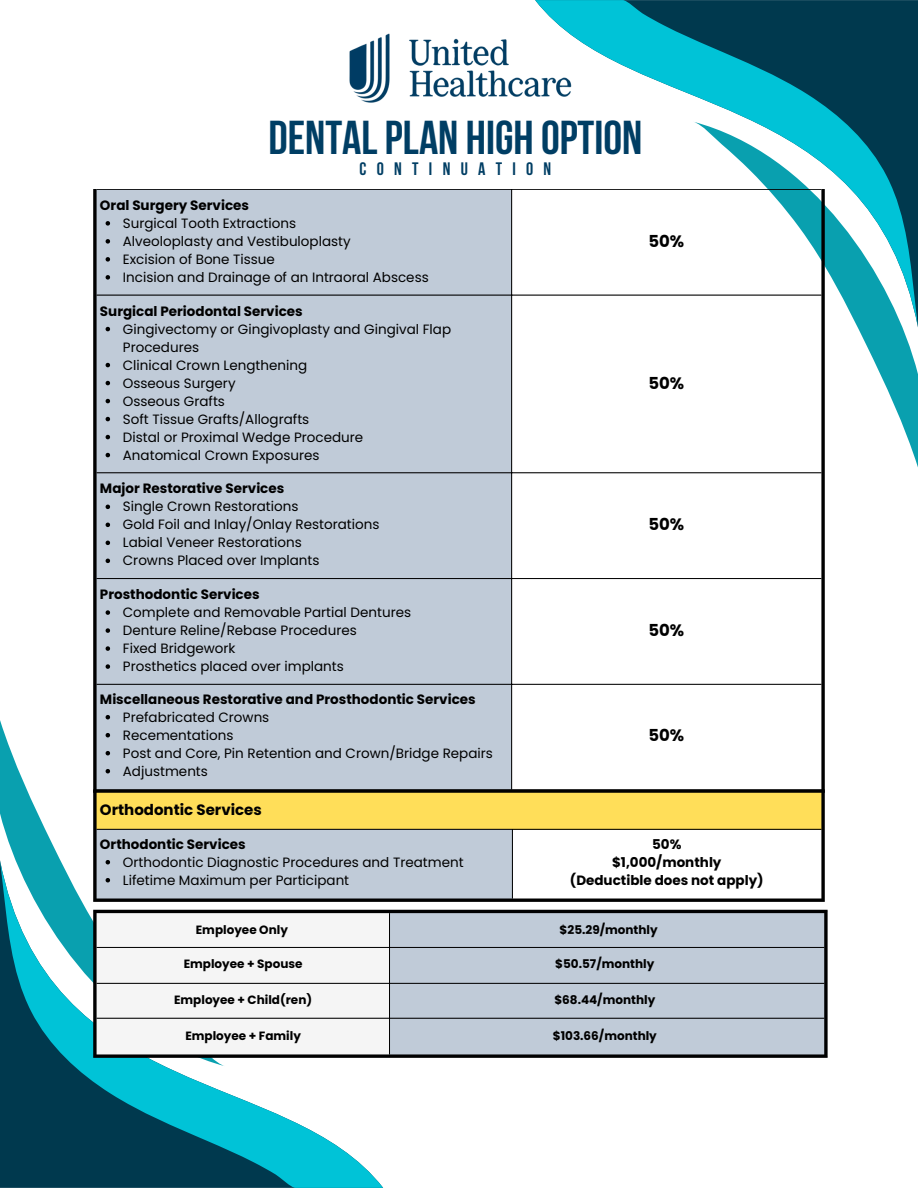
<style>
.page{position:relative;width:918px;height:1188px;background:#fff}
.page>*{position:absolute;margin:0;border:0;box-sizing:border-box;transform-origin:0 0}
.t1{font:700 47.4px "Bebas Neue";color:#003e64}
.t2{font:700 18px "Bebas Neue";letter-spacing:.57em;color:#003e64}
.t3{font:700 16.5px "Poppins";color:#000}
.t4{font:700 15px "Poppins";color:#000}
.t5{font:13.5px/18px "Poppins";color:#000}
.t6{font:700 13.5px "Poppins";color:#000}
.t7{font:700 12px "Poppins";color:#000}
</style>
<div class="page">
<svg style="left:535px;top:0;width:383px;height:295px"></svg>
<svg style="left:693px;top:122px;width:225px;height:345px"></svg>
<svg style="left:0;top:909px;width:383px;height:279px"></svg>
<svg style="left:0;top:720px;width:225px;height:346px"></svg>
<img style="left:349px;top:21px;width:234px;height:94px">
<div style="left:97px;top:190px;width:414px;height:599px;background:#c0cbd8"></div>
<svg style="left:106px;top:221px;width:4px;height:5px"></svg>
<svg style="left:106px;top:239px;width:4px;height:5px"></svg>
<svg style="left:106px;top:257px;width:4px;height:5px"></svg>
<svg style="left:106px;top:275px;width:4px;height:5px"></svg>
<svg style="left:106px;top:327px;width:4px;height:4px"></svg>
<svg style="left:106px;top:363px;width:4px;height:4px"></svg>
<svg style="left:106px;top:381px;width:4px;height:4px"></svg>
<svg style="left:106px;top:399px;width:4px;height:4px"></svg>
<svg style="left:106px;top:417px;width:4px;height:4px"></svg>
<svg style="left:106px;top:435px;width:4px;height:4px"></svg>
<svg style="left:106px;top:453px;width:4px;height:4px"></svg>
<svg style="left:106px;top:505px;width:4px;height:4px"></svg>
<svg style="left:106px;top:523px;width:4px;height:4px"></svg>
<svg style="left:106px;top:541px;width:4px;height:4px"></svg>
<svg style="left:106px;top:559px;width:4px;height:4px"></svg>
<svg style="left:106px;top:610px;width:4px;height:5px"></svg>
<svg style="left:106px;top:628px;width:4px;height:5px"></svg>
<svg style="left:106px;top:646px;width:4px;height:5px"></svg>
<svg style="left:106px;top:664px;width:4px;height:5px"></svg>
<svg style="left:106px;top:715px;width:4px;height:4px"></svg>
<svg style="left:106px;top:733px;width:4px;height:4px"></svg>
<svg style="left:106px;top:751px;width:4px;height:4px"></svg>
<svg style="left:106px;top:769px;width:4px;height:4px"></svg>
<hr style="left:511px;top:190px;width:1px;height:599px;background:#000">
<hr style="left:97px;top:189px;width:724px;height:1px;background:#000">
<hr style="left:97px;top:295px;width:724px;height:1px;background:#000">
<hr style="left:97px;top:473px;width:724px;height:1px;background:#000">
<hr style="left:97px;top:578px;width:724px;height:1px;background:#000">
<hr style="left:97px;top:684px;width:724px;height:1px;background:#000">
<svg style="left:93px;top:189px;width:4px;height:600px;background:#202123"></svg>
<svg style="left:821px;top:189px;width:4px;height:600px;background:#232526"></svg>
<div style="left:95px;top:791px;width:728px;height:39px;background:#ffde59"></div>
<div style="left:95px;top:829px;width:418px;height:71px;background:#c0cbd8"></div>
<svg style="left:106px;top:860px;width:4px;height:4px"></svg>
<svg style="left:106px;top:878px;width:4px;height:4px"></svg>
<hr style="left:512px;top:830px;width:1px;height:69px;background:#000">
<hr style="left:97px;top:829px;width:724px;height:1px;background:#000">
<svg style="left:93px;top:793px;width:4px;height:106px"></svg>
<svg style="left:821px;top:793px;width:4px;height:106px"></svg>
<svg style="left:93px;top:789px;width:732px;height:4px;background:#19170f"></svg>
<hr style="left:93px;top:899px;width:732px;height:3px;background:#000">
<div style="left:97px;top:913px;width:292px;height:141px;background:#f5f5f5"></div>
<div style="left:390px;top:913px;width:434px;height:141px;background:#c0cbd8"></div>
<hr style="left:389px;top:913px;width:1px;height:141px;background:#000">
<hr style="left:97px;top:947px;width:727px;height:1px;background:#000">
<hr style="left:97px;top:983px;width:727px;height:1px;background:#000">
<hr style="left:97px;top:1018px;width:727px;height:1px;background:#000">
<svg style="left:93px;top:913px;width:4px;height:141px"></svg>
<svg style="left:824px;top:913px;width:4px;height:141px"></svg>
<hr style="left:93px;top:910px;width:735px;height:3px;background:#000">
<svg style="left:93px;top:1054px;width:735px;height:4px;background:#212223"></svg>
<p class="t1" style="left:268px;top:118px;width:376px">DENTALPLAN HIGH OPTION</p>
<p class="t2" style="left:360px;top:162px;width:193px">CONTINUATION</p>
<h1 class="t6" style="left:100px;top:196px;width:151px">Oral Surgery Services</h1>
<p class="t5" style="left:123px;top:214px;width:175px">Surgical Tooth Extractions</p>
<p class="t5" style="left:123px;top:232px;width:229px">Alveoloplasty and Vestibuloplasty</p>
<p class="t5" style="left:123px;top:250px;width:154px">Excision of Bone Tissue</p>
<p class="t5" style="left:123px;top:268px;width:307px">Incision and Drainage of an Intraoral Abscess</p>
<p class="t6" style="left:100px;top:301px;width:204px">Surgical Periodontal Services</p>
<p class="t5" style="left:123px;top:320px;width:330px">Gingivectomy or Gingivoplasty and Gingival Flap<br>Procedures</p>
<p class="t5" style="left:123px;top:356px;width:186px">Clinical Crown Lengthening</p>
<p class="t5" style="left:123px;top:374px;width:114px">Osseous Surgery</p>
<p class="t5" style="left:123px;top:392px;width:104px">Osseous Grafts</p>
<p class="t5" style="left:123px;top:410px;width:188px">Soft Tissue Grafts/Allografts</p>
<p class="t5" style="left:123px;top:428px;width:242px">Distal or Proximal Wedge Procedure</p>
<p class="t5" style="left:123px;top:446px;width:198px">Anatomical Crown Exposures</p>
<p class="t6" style="left:100px;top:479px;width:186px">Major Restorative Services</p>
<p class="t5" style="left:123px;top:498px;width:177px">Single Crown Restorations</p>
<p class="t5" style="left:123px;top:516px;width:258px">Gold Foil and Inlay/Onlay Restorations</p>
<p class="t5" style="left:123px;top:534px;width:180px">Labial Veneer Restorations</p>
<p class="t5" style="left:123px;top:552px;width:198px">Crowns Placed over Implants</p>
<p class="t6" style="left:100px;top:585px;width:161px">Prosthodontic Services</p>
<p class="t5" style="left:123px;top:603px;width:290px">Complete and Removable Partial Dentures</p>
<p class="t5" style="left:123px;top:621px;width:235px">Denture Reline/Rebase Procedures</p>
<p class="t5" style="left:123px;top:639px;width:114px">Fixed Bridgework</p>
<p class="t5" style="left:123px;top:657px;width:223px">Prosthetics placed over implants</p>
<p class="t6" style="left:100px;top:690px;width:377px">Miscellaneous Restorative and Prosthodontic Services</p>
<p class="t5" style="left:123px;top:708px;width:148px">Prefabricated Crowns</p>
<p class="t5" style="left:123px;top:726px;width:112px">Recementations</p>
<p class="t5" style="left:123px;top:744px;width:372px">Post and Core, Pin Retention and Crown/Bridge Repairs</p>
<p class="t5" style="left:123px;top:762px;width:87px">Adjustments</p>
<p class="t3" style="left:649px;top:230px;width:37px">50%</p>
<p class="t3" style="left:649px;top:371px;width:37px">50%</p>
<p class="t3" style="left:649px;top:513px;width:37px">50%</p>
<p class="t3" style="left:649px;top:619px;width:37px">50%</p>
<p class="t3" style="left:649px;top:724px;width:37px">50%</p>
<p class="t4" style="left:100px;top:800px;width:163px">Orthodontic Services</p>
<p class="t6" style="left:100px;top:835px;width:147px">Orthodontic Services</p>
<p class="t5" style="left:123px;top:853px;width:342px">Orthodontic Diagnostic Procedures and Treatment</p>
<p class="t5" style="left:123px;top:871px;width:228px">Lifetime Maximum per Participant</p>
<p class="t6" style="left:652px;top:835px;width:31px">50%</p>
<p class="t6" style="left:612px;top:853px;width:111px">$1,000/monthly</p>
<p class="t6" style="left:570px;top:871px;width:195px">(Deductible does not apply)</p>
<p class="t7" style="left:196px;top:921px;width:94px">Employee Only</p>
<p class="t7" style="left:560px;top:921px;width:100px">$25.29/monthly</p>
<p class="t7" style="left:184px;top:956px;width:120px">Employee + Spouse</p>
<p class="t7" style="left:555px;top:956px;width:101px">$50.57/monthly</p>
<p class="t7" style="left:174px;top:992px;width:140px">Employee + Child(ren)</p>
<p class="t7" style="left:554px;top:992px;width:102px">$68.44/monthly</p>
<p class="t7" style="left:185px;top:1028px;width:117px">Employee + Family</p>
<p class="t7" style="left:553px;top:1028px;width:106px">$103.66/monthly</p>
</div>
